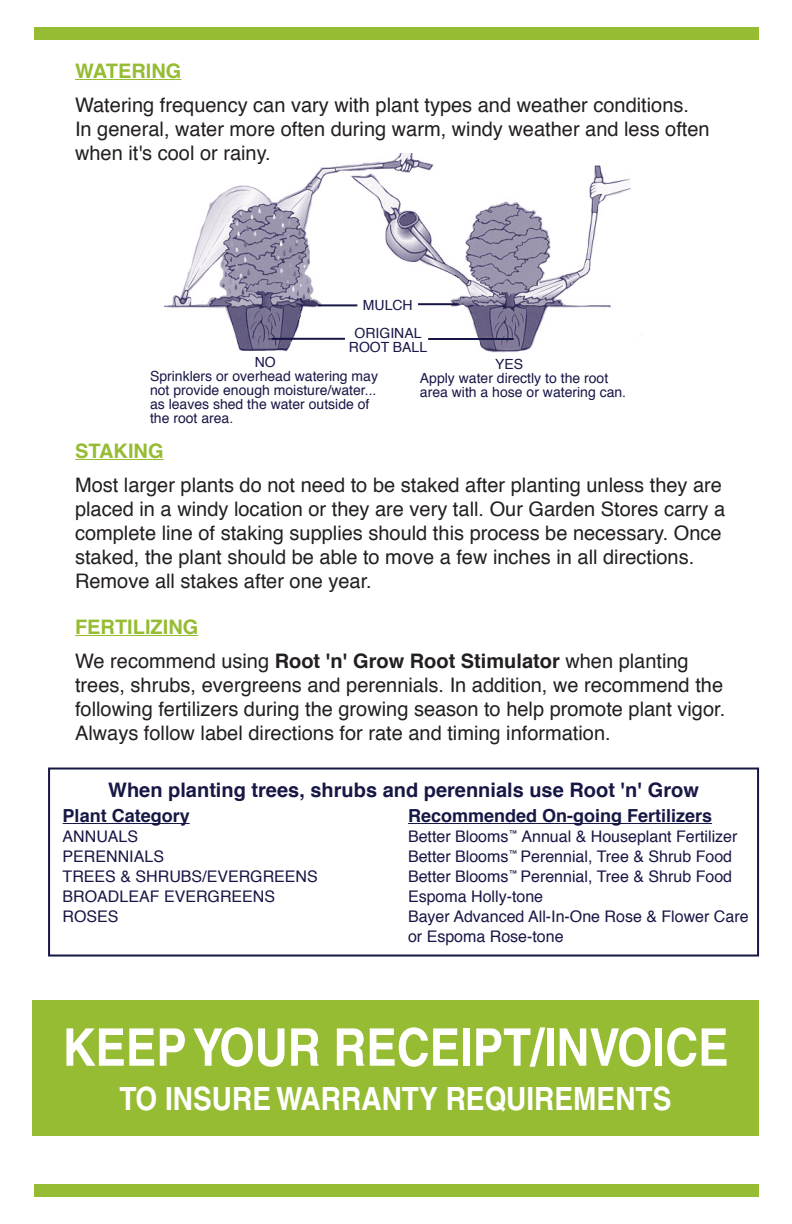
<style>
.page{position:relative;width:792px;height:1224px;background:#fff}
.page>*{position:absolute;margin:0;border:0;box-sizing:border-box;transform-origin:0 0}
.t1{font:700 condensed 52px "Helvetica";color:#fff;scale:1.07 1}
.t2{font:700 condensed 32px "Helvetica";color:#fff;scale:1.07 1}
.t3{font:20px/24px "Helvetica";color:#231f20}
.t4{font:700 20px "Helvetica";color:#171746}
.t5{font:700 20px "Helvetica";color:#96bc33}
.t6{font:700 18px "Helvetica";color:#171746}
.t7{font:16px/20px "Helvetica";color:#171746}
.t8{font:14px/14px "Helvetica";color:#171746}
.s1{font-weight:700}
</style>
<div class="page">
<img style="left:164px;top:154px;width:478px;height:199px">
<hr style="left:272px;top:338px;width:73px;height:2px;background:#171746">
<hr style="left:428px;top:338px;width:86px;height:2px;background:#171746">
<hr style="left:318px;top:304px;width:39px;height:2px;background:#171746">
<hr style="left:418px;top:303px;width:41px;height:2px;background:#171746">
<div style="left:48px;top:768px;width:711px;height:189px;border:2px solid #171746"></div>
<div style="left:33px;top:1001px;width:726px;height:135px;background:#96bc33"></div>
<hr style="left:63px;top:823px;width:127px;height:1px;background:#171746">
<hr style="left:408px;top:823px;width:304px;height:1px;background:#171746">
<hr style="left:75px;top:79px;width:106px;height:1px;background:#96bc33">
<hr style="left:75px;top:459px;width:89px;height:1px;background:#96bc33">
<hr style="left:75px;top:635px;width:123px;height:1px;background:#96bc33">
<div style="left:35px;top:27px;width:724px;height:12px;background:#96bc33"></div>
<div style="left:35px;top:1185px;width:724px;height:12px;background:#96bc33"></div>
<p class="t5" style="left:75px;top:55px;width:108px">WATERING</p>
<p class="t3" style="left:75px;top:94px;width:636px">Watering frequency can vary with plant types and weather conditions.<br>In general, water more often during warm, windy weather and less often when it's cool or rainy.</p>
<p class="t8" style="left:363px;top:298px;width:51px">MULCH</p>
<p class="t8" style="left:355px;top:326px;width:68px">ORIGINAL</p>
<p class="t8" style="left:349px;top:340px;width:80px">ROOT BALL</p>
<p class="t8" style="left:255px;top:355px;width:22px">NO</p>
<p class="t8" style="left:150px;top:369px;width:229px">Sprinklers or overhead watering may not provide enough moisture/water...</p>
<p class="t8" style="left:150px;top:397px;width:221px">as leaves shed the water outside of the root area.</p>
<p class="t8" style="left:495px;top:358px;width:30px">YES</p>
<p class="t8" style="left:420px;top:372px;width:190px">Apply water directly to the root</p>
<p class="t8" style="left:420px;top:386px;width:208px">area with a hose or watering can.</p>
<p class="t5" style="left:75px;top:435px;width:90px">STAKING</p>
<p class="t3" style="left:75px;top:474px;width:652px">Most larger plants do not need to be staked after planting unless they are placed in a windy location or they are very tall. Our Garden Stores carry a complete line of staking supplies should this process be necessary. Once staked, the plant should be able to move a few inches in all directions.<br>Remove all stakes after one year.</p>
<p class="t5" style="left:75px;top:611px;width:125px">FERTILIZING</p>
<p class="t3" style="left:75px;top:650px;width:652px">We recommend using <span class="s1">Root 'n' Grow Root Stimulator</span> when planting trees, shrubs, evergreens and perennials. In addition, we recommend the following fertilizers during the growing season to help promote plant vigor.<br>Always follow label directions for rate and timing information.</p>
<p class="t4" style="left:108px;top:774px;width:592px">When planting trees, shrubs and perennials use Root 'n' Grow</p>
<p class="t6" style="left:63px;top:801px;width:129px">Plant Category</p>
<p class="t6" style="left:408px;top:801px;width:306px">Recommended On-going Fertilizers</p>
<p class="t7" style="left:63px;top:827px;width:77px">ANNUALS</p>
<p class="t7" style="left:408px;top:827px;width:331px">Better Blooms<sup>™</sup> Annual &amp; Houseplant Fertilizer</p>
<p class="t7" style="left:63px;top:847px;width:103px">PERENNIALS</p>
<p class="t7" style="left:408px;top:847px;width:326px">Better Blooms<sup>™</sup> Perennial, Tree &amp; Shrub Food</p>
<p class="t7" style="left:63px;top:867px;width:257px">TREES &amp; SHRUBS/EVERGREENS</p>
<p class="t7" style="left:408px;top:867px;width:326px">Better Blooms<sup>™</sup> Perennial, Tree &amp; Shrub Food</p>
<p class="t7" style="left:63px;top:887px;width:214px">BROADLEAF EVERGREENS</p>
<p class="t7" style="left:408px;top:887px;width:137px">Espoma Holly-tone</p>
<p class="t7" style="left:63px;top:907px;width:58px">ROSES</p>
<p class="t7" style="left:408px;top:907px;width:342px">Bayer Advanced All-In-One Rose &amp; Flower Care or Espoma Rose-tone</p>
<p class="t1" style="left:63px;top:1016px;width:624px">KEEP YOUR RECEIPT/INVOICE</p>
<p class="t2" style="left:120px;top:1079px;width:517px">TO INSURE WARRANTY REQUIREMENTS</p>
</div>
